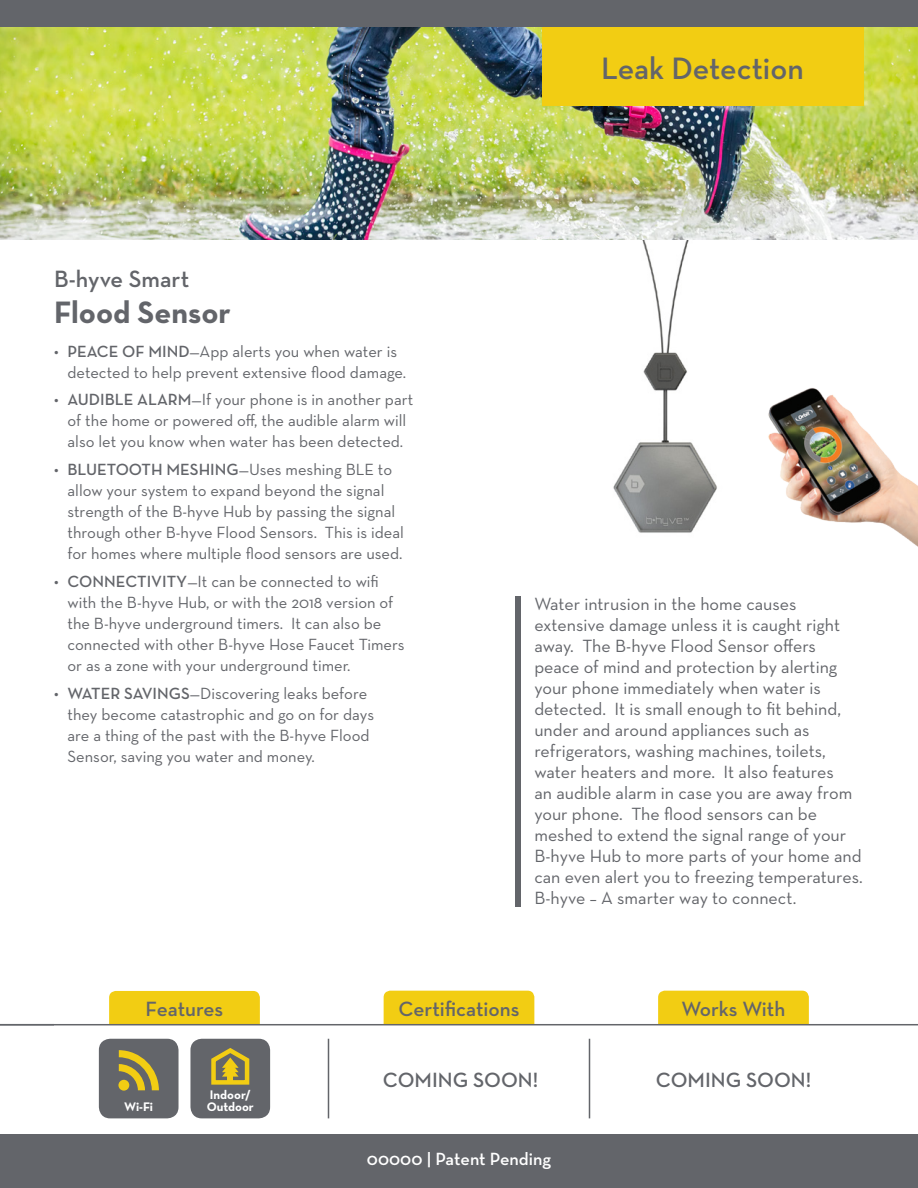
<style>
.page{position:relative;width:918px;height:1188px;background:#fff}
.page>*{position:absolute;margin:0;border:0;box-sizing:border-box;transform-origin:0 0}
.t1{font:600 31.5px "Neutraface Text";letter-spacing:-.005em;color:#63656a}
.t2{font:700 31.5px "Neutraface Text";color:#63656a}
.t3{font:600 24px "Neutraface Text";color:#63656a}
.t4{font:600 21px "Neutraface Text";color:#63656a}
.t5{font:18px/21px "Neutraface Text";color:#63656a}
.t6{font:600 18px "Neutraface Text";color:#fff}
.t7{font:16.5px/21px "Neutraface Text";color:#63656a}
.t8{font:700 12.6px "Neutraface Text";color:#fff}
.s1{font-weight:600}
</style>
<div class="page">
<img style="left:603px;top:239px;width:124px;height:294px">
<div style="left:0;top:1134px;width:918px;height:54px;background:#63656a"></div>
<img style="left:0;top:27px;width:918px;height:212px">
<div style="left:109px;top:991px;width:151px;height:33px;background:#f2cd13"></div>
<div style="left:384px;top:991px;width:150px;height:33px;background:#f2cd13"></div>
<div style="left:658px;top:991px;width:151px;height:33px;background:#f2cd13"></div>
<hr style="left:0;top:1024px;width:918px;height:1px;background:#63656a">
<div style="left:99px;top:1039px;width:80px;height:79px;background:#63656a;border-radius:11px"></div>
<svg style="left:119px;top:1050px;width:40px;height:40px"></svg>
<img style="left:768px;top:388px;width:150px;height:159px">
<div style="left:542px;top:0;width:321px;height:106px;background:#f2cd13"></div>
<div style="left:0;top:0;width:918px;height:27px;background:#63656a"></div>
<div style="left:515px;top:597px;width:6px;height:310px;background:#63656a"></div>
<hr style="left:328px;top:1039px;width:1px;height:79px;background:#63656a">
<hr style="left:589px;top:1039px;width:1px;height:79px;background:#63656a">
<div style="left:190px;top:1039px;width:80px;height:79px;background:#63656a;border-radius:11px"></div>
<svg style="left:211px;top:1048px;width:39px;height:37px"></svg>
<p class="t1" style="left:601px;top:48px;width:204px">Leak Detection</p>
<p class="t3" style="left:54px;top:264px;width:137px">B-hyve Smart</p>
<p class="t2" style="left:54px;top:292px;width:178px">Flood Sensor</p>
<p class="t7" style="left:68px;top:340px;width:340px;text-indent:-14px"><span class="s1">• PEACE OF MIND</span>—App alerts you when water is detected to help prevent extensive flood damage.</p>
<p class="t7" style="left:54px;top:389px;width:361px;text-align:center"><span class="s1">• AUDIBLE ALARM</span>—If your phone is in another part of the home or powered off, the audible alarm will also let you know when water has been detected.</p>
<p class="t7" style="left:68px;top:459px;width:338px;text-indent:-14px"><span class="s1">• BLUETOOTH MESHING</span>—Uses meshing BLE to allow your system to expand beyond the signal strength of the B-hyve Hub by passing the signal through other B-hyve Flood Sensors. This is ideal for homes where multiple flood sensors are used.</p>
<p class="t7" style="left:68px;top:570px;width:339px;text-indent:-14px"><span class="s1">• CONNECTIVITY</span>—It can be connected to wifi with the B-hyve Hub, or with the 2018 version of the B-hyve underground timers. It can also be connected with other B-hyve Hose Faucet Timers or as a zone with your underground timer.</p>
<p class="t7" style="left:68px;top:682px;width:308px;text-indent:-14px"><span class="s1">• WATER SAVINGS</span>—Discovering leaks before they become catastrophic and go on for days are a thing of the past with the B-hyve Flood Sensor, saving you water and money.</p>
<p class="t5" style="left:534px;top:593px;width:330px">Water intrusion in the home causes extensive damage unless it is caught right away. The B-hyve Flood Sensor offers peace of mind and protection by alerting your phone immediately when water is detected. It is small enough to fit behind, under and around appliances such as refrigerators, washing machines, toilets, water heaters and more. It also features<br>an audible alarm in case you are away from your phone. The flood sensors can be meshed to extend the signal range of your B-hyve Hub to more parts of your home and can even alert you to freezing temperatures.<br>B-hyve – A smarter way to connect.</p>
<p class="t4" style="left:146px;top:995px;width:79px">Features</p>
<p class="t4" style="left:399px;top:995px;width:122px">Certifications</p>
<p class="t4" style="left:682px;top:995px;width:105px">Works With</p>
<p class="t8" style="left:124px;top:1099px;width:30px">Wi-Fi</p>
<p class="t8" style="left:210px;top:1086px;width:42px">Indoor/</p>
<p class="t8" style="left:207px;top:1099px;width:49px">Outdoor</p>
<p class="t4" style="left:383px;top:1066px;width:157px">COMING SOON!</p>
<p class="t4" style="left:656px;top:1066px;width:157px">COMING SOON!</p>
<p class="t6" style="left:367px;top:1148px;width:186px">00000 | Patent Pending</p>
</div>
